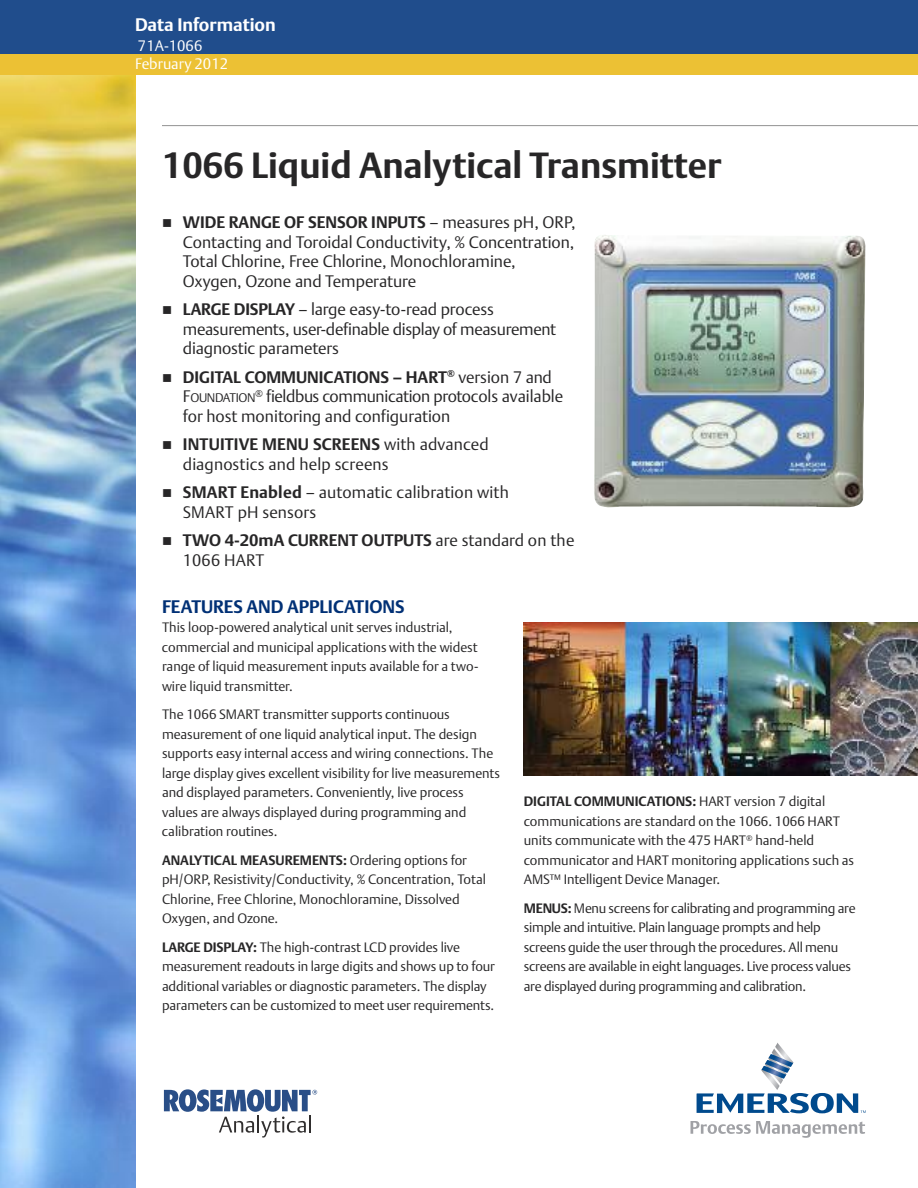
<style>
.page{position:relative;width:918px;height:1188px;background:#fff}
.page>*{position:absolute;margin:0;border:0;box-sizing:border-box;transform-origin:0 0}
.t1{font:700 36px "DTL Argo T";color:#272627}
.t2{font:700 18px "DTL Argo T";color:#003075}
.t3{font:700 18px "DTL Argo T";color:#fff}
.t4{font:16.5px/19.5px "DTL Argo T Light";color:#272627}
.t5{font:700 16.5px "DTL Argo T";color:#272627}
.t6{font:15px/18px "DTL Argo T Light";color:#fff}
.t7{font:13.5px/19.5px "DTL Argo T Light";letter-spacing:-.005em;color:#272627}
.t8{font:700 13.5px "DTL Argo T";color:#272627}
.s1{font-family:"DTL Argo T Light";font-weight:400}
.s2{font-family:"DTL Argo T";font-weight:700}
.s3{font-size:12.3px}
</style>
<div class="page">
<img style="left:0;top:74px;width:135px;height:1114px">
<div style="left:0;top:0;width:918px;height:54px;background:#204d8c"></div>
<hr style="left:162px;top:125px;width:756px;height:1px;background:#939393">
<svg style="left:164px;top:1089px;width:153px;height:49px"></svg>
<svg style="left:697px;top:1043px;width:169px;height:70px"></svg>
<svg style="left:691px;top:1121px;width:174px;height:17px"></svg>
<div style="left:0;top:54px;width:918px;height:20px;background:#ecc134"></div>
<img style="left:524px;top:622px;width:394px;height:153px">
<img style="left:594px;top:235px;width:272px;height:273px">
<h2 class="t3" style="left:135px;top:15px;width:142px">Data Information</h2>
<p class="t6" style="left:135px;top:36px;width:95px">71A-1066<br>February 2012</p>
<h1 class="t1" style="left:162px;top:145px;width:561px">1066 Liquid Analytical Transmitter</h1>
<p class="t5" style="left:162px;top:213px;width:415px">■ WIDE RANGE OF SENSOR INPUTS <span class="s1">– measures pH, ORP,</span></p>
<p class="t4" style="left:183px;top:232px;width:393px">Contacting and Toroidal Conductivity, % Concentration,<br>Total Chlorine, Free Chlorine, Monochloramine,<br>Oxygen, Ozone and Temperature</p>
<p class="t4" style="left:183px;top:300px;width:375px;text-indent:-21px">■ <span class="s2">LARGE DISPLAY</span> – large easy-to-read process measurements, user-definable display of measurement diagnostic parameters</p>
<p class="t5" style="left:162px;top:367px;width:391px">■ DIGITAL COMMUNICATIONS – HART<sup>®</sup> <span class="s1">version 7 and</span></p>
<p class="t4" style="left:183px;top:387px;width:382px">F<span class="s3">OUNDATION</span><sup>®</sup> fieldbus communication protocols available for host monitoring and configuration</p>
<p class="t5" style="left:162px;top:435px;width:328px">■ INTUITIVE MENU SCREENS <span class="s1">with advanced</span></p>
<p class="t4" style="left:183px;top:454px;width:207px">diagnostics and help screens</p>
<p class="t4" style="left:183px;top:483px;width:328px;text-indent:-21px">■ <span class="s2">SMART Enabled</span> – automatic calibration with<br>SMART pH sensors</p>
<p class="t5" style="left:162px;top:531px;width:414px">■ TWO 4-20mA CURRENT OUTPUTS <span class="s1">are standard on the</span></p>
<p class="t4" style="left:183px;top:550px;width:83px">1066 HART</p>
<h2 class="t2" style="left:162px;top:596px;width:244px">FEATURES AND APPLICATIONS</h2>
<p class="t7" style="left:162px;top:618px;width:318px">This loop-powered analytical unit serves industrial, commercial and municipal applications with the widest range of liquid measurement inputs available for a two&shy;wire liquid transmitter.</p>
<p class="t7" style="left:162px;top:705px;width:339px">The 1066 SMART transmitter supports continuous measurement of one liquid analytical input. The design supports easy internal access and wiring connections. The large display gives excellent visibility for live measurements and displayed parameters. Conveniently, live process values are always displayed during programming and calibration routines.</p>
<p class="t8" style="left:162px;top:852px;width:306px">ANALYTICAL MEASUREMENTS: <span class="s1">Ordering options for</span></p>
<p class="t7" style="left:162px;top:870px;width:325px">pH/ORP, Resistivity/Conductivity, % Concentration, Total<br>Chlorine, Free Chlorine, Monochloramine, Dissolved<br>Oxygen, and Ozone.</p>
<p class="t7" style="left:162px;top:937px;width:334px"><span class="s2">LARGE DISPLAY:</span> The high-contrast LCD provides live measurement readouts in large digits and shows up to four additional variables or diagnostic parameters. The display parameters can be customized to meet user requirements.</p>
<p class="t8" style="left:524px;top:794px;width:303px">DIGITAL COMMUNICATIONS: <span class="s1">HART version 7 digital</span></p>
<p class="t7" style="left:524px;top:811px;width:332px">communications are standard on the 1066. 1066 HART units communicate with the 475 HART<sup>®</sup> hand-held communicator and HART monitoring applications such as AMS™ Intelligent Device Manager.</p>
<p class="t7" style="left:524px;top:898px;width:333px"><span class="s2">MENUS:</span> Menu screens for calibrating and programming are simple and intuitive. Plain language prompts and help screens guide the user through the procedures. All menu screens are available in eight languages. Live process values are displayed during programming and calibration.</p>
</div>
